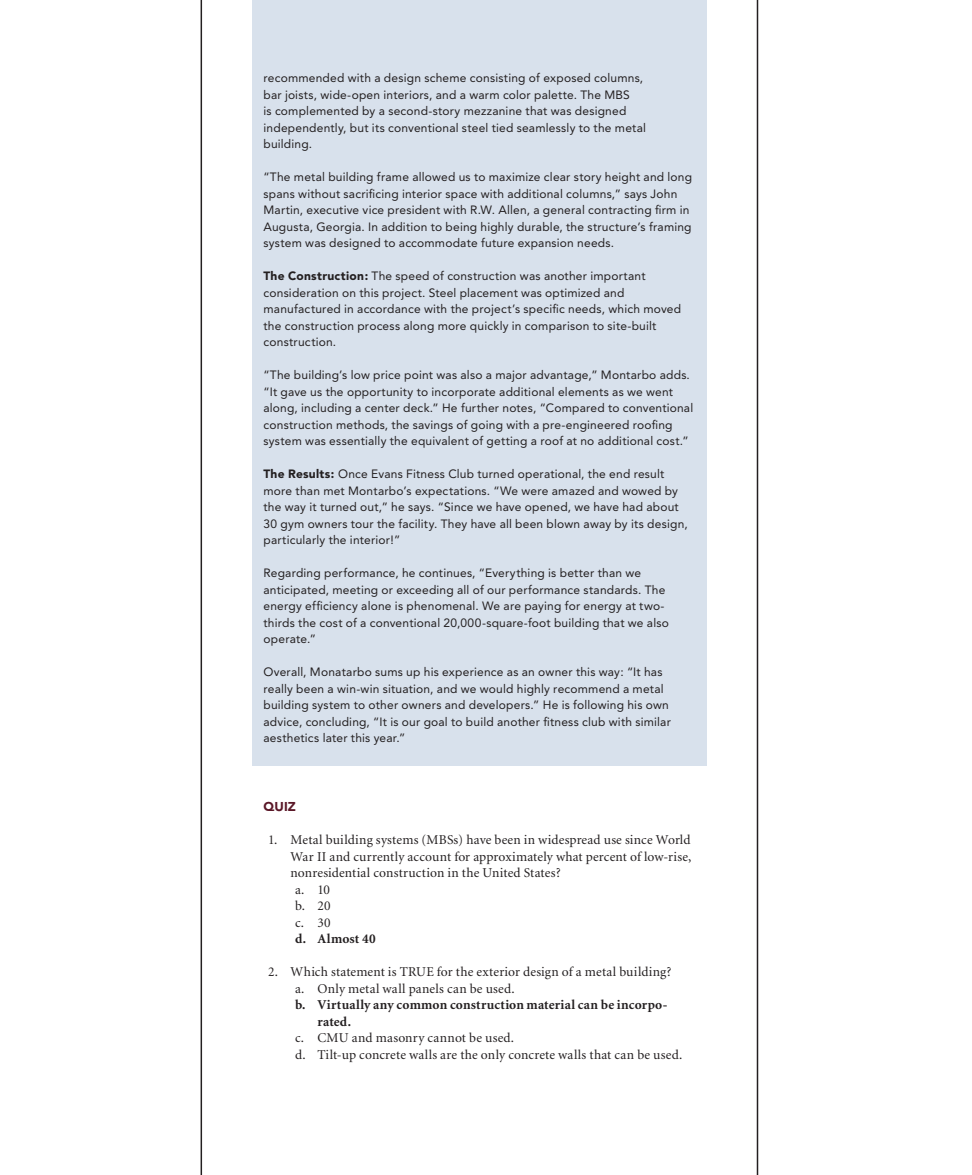
<style>
.page{position:relative;width:972px;height:1175px;background:#fff}
.page>*{position:absolute;margin:0;border:0;box-sizing:border-box;transform-origin:0 0}
.Body_no_indent{font:13.5px/16.5px "Minion";letter-spacing:.015em;color:#231f20;text-align:justify}
.Body_no_indent-2{font:700 13.5px/16.5px "Minion";letter-spacing:.015em;color:#231f20}
.Section_head{font:900 12.75px "Avenir";color:#5a1727}
.Sidebar_body_no_inde{font:12px/16.5px "Avenir";letter-spacing:.015em;color:#231f20}
.s1{font-weight:900}
</style>
<div class="page">
<hr style="left:201px;top:0;width:1px;height:1174px;background:#231f20">
<hr style="left:757px;top:0;width:1px;height:1174px;background:#231f20">
<div style="left:252px;top:0;width:455px;height:765px;background:#d8e1ec"></div>
<p class="Sidebar_body_no_inde" style="left:264px;top:70px;width:384px">recommended with a design scheme consisting of exposed columns, bar joists, wide-open interiors, and a warm color palette. The MBS<br>is complemented by a second-story mezzanine that was designed independently, but its conventional steel tied seamlessly to the metal building.</p>
<p class="Sidebar_body_no_inde" style="left:264px;top:169px;width:430px">“The metal building frame allowed us to maximize clear story height and long spans without sacrificing interior space with additional columns,” says John Martin, executive vice president with R.W. Allen, a general contracting firm in Augusta, Georgia. In addition to being highly durable, the structure’s framing system was designed to accommodate future expansion needs.</p>
<p class="Sidebar_body_no_inde" style="left:264px;top:268px;width:419px"><span class="s1">The Construction:</span> The speed of construction was another important consideration on this project. Steel placement was optimized and manufactured in accordance with the project’s specific needs, which moved the construction process along more quickly in comparison to site-built construction.</p>
<p class="Sidebar_body_no_inde" style="left:264px;top:367px;width:431px">“The building’s low price point was also a major advantage,” Montarbo adds. “It gave us the opportunity to incorporate additional elements as we went along, including a center deck.” He further notes, “Compared to conventional construction methods, the savings of going with a pre-engineered roofing system was essentially the equivalent of getting a roof at no additional cost.”</p>
<p class="Sidebar_body_no_inde" style="left:264px;top:466px;width:426px"><span class="s1">The Results:</span> Once Evans Fitness Club turned operational, the end result more than met Montarbo’s expectations. “We were amazed and wowed by the way it turned out,” he says. “Since we have opened, we have had about 30 gym owners tour the facility. They have all been blown away by its design, particularly the interior!”</p>
<p class="Sidebar_body_no_inde" style="left:264px;top:565px;width:407px">Regarding performance, he continues, “Everything is better than we anticipated, meeting or exceeding all of our performance standards. The energy efficiency alone is phenomenal. We are paying for energy at two&shy;thirds the cost of a conventional 20,000-square-foot building that we also operate.”</p>
<p class="Sidebar_body_no_inde" style="left:264px;top:664px;width:409px">Overall, Monatarbo sums up his experience as an owner this way: “It has really been a win-win situation, and we would highly recommend a metal building system to other owners and developers.” He is following his own advice, concluding, “It is our goal to build another fitness club with similar aesthetics later this year.”</p>
<p class="Section_head" style="left:264px;top:799px;width:34px">QUIZ</p>
<p class="Body_no_indent" style="left:291px;top:832px;width:402px;text-indent:-22px">1. Metal building systems (MBSs) have been in widespread use since World War II and currently account for approximately what percent of low-rise, nonresidential construction in the United States?</p>
<p class="Body_no_indent" style="left:295px;top:881px;width:36px">a. 10</p>
<p class="Body_no_indent" style="left:295px;top:898px;width:37px">b. 20</p>
<p class="Body_no_indent" style="left:295px;top:914px;width:37px">c. 30</p>
<p class="Body_no_indent-2" style="left:295px;top:931px;width:82px">d. Almost 40</p>
<p class="Body_no_indent" style="left:268px;top:964px;width:405px">2. Which statement is TRUE for the exterior design of a metal building?</p>
<p class="Body_no_indent" style="left:295px;top:980px;width:221px">a. Only metal wall panels can be used.</p>
<p class="Body_no_indent-2" style="left:318px;top:997px;width:351px;text-indent:-22px">b. Virtually any common construction material can be incorpo&shy;rated.</p>
<p class="Body_no_indent" style="left:295px;top:1030px;width:221px">c. CMU and masonry cannot be used.</p>
<p class="Body_no_indent" style="left:295px;top:1046px;width:389px">d. Tilt-up concrete walls are the only concrete walls that can be used.</p>
</div>
